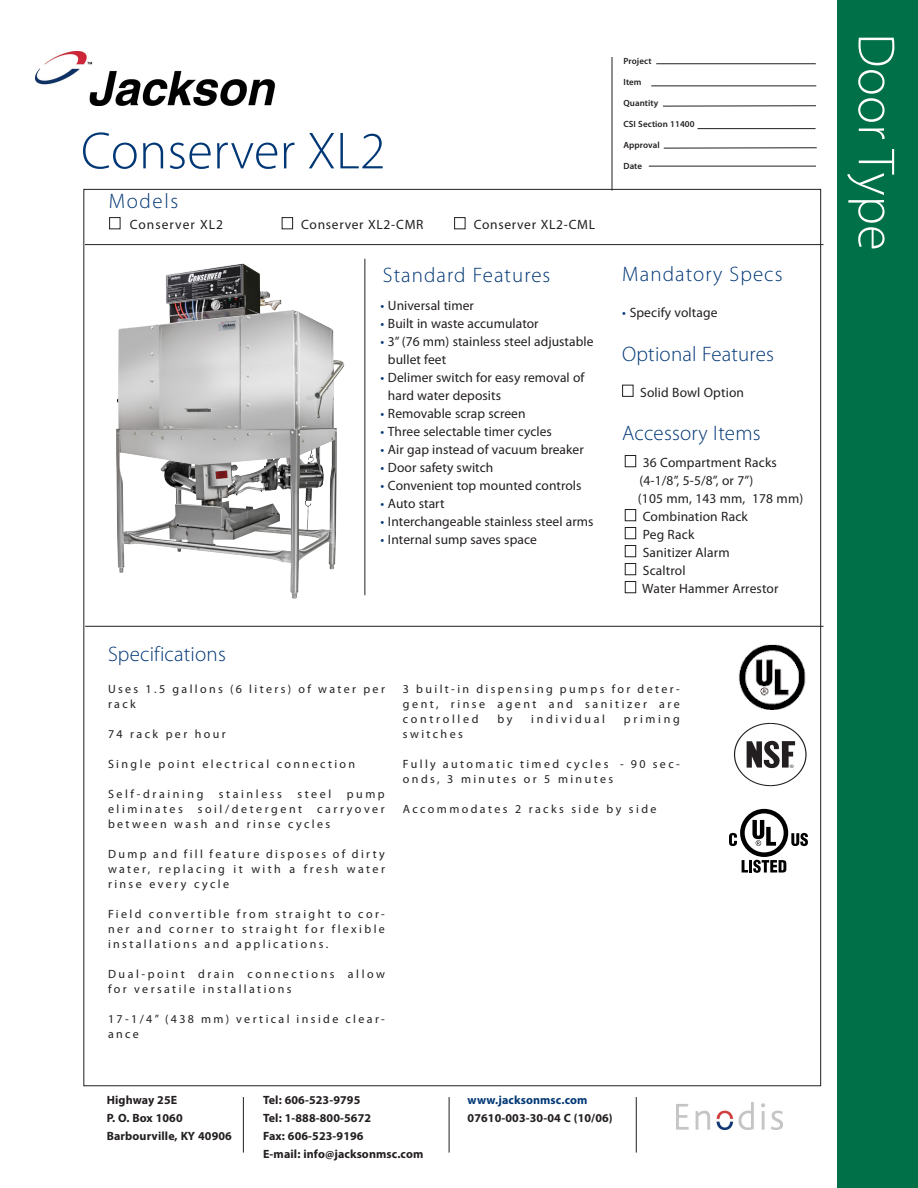
<style>
.page{position:relative;width:918px;height:1188px;background:#fff}
.page>*{position:absolute;margin:0;border:0;box-sizing:border-box;transform-origin:0 0}
.Product_Title{font:300 52.5px "Myriad Pro";letter-spacing:.005em;color:#013775}
.Product_Title-2{font:300 52.5px "Myriad Pro";letter-spacing:.005em;color:#fff}
.Standard_Features_He{font:300 21px "Myriad Pro";letter-spacing:.035em;color:#013775}
.Standard_Features_He-2{font:300 21px "Myriad Pro";letter-spacing:.01em;color:#013775}
.Specs_Head{font:300 21px "Myriad Pro";letter-spacing:.01em;color:#013775}
.Models{font:300 21px "Myriad Pro";letter-spacing:.075em;color:#013775}
.Standard_Features_Bu{font:13.5px/18px "Myriad Pro";letter-spacing:.005em;color:#231f20}
.Standard_Features_Bu-2{font:13.5px "Myriad Pro";letter-spacing:.05em;color:#231f20}
.Standard_Features_He-3{font:13.5px "Myriad Pro";letter-spacing:.01em;color:#231f20}
.Models_Bullet{font:13.5px "Myriad Pro";letter-spacing:.075em;color:#231f20}
.Specs_Text{font:12px/15px "Myriad Pro";letter-spacing:.2em;color:#231f20}
.Address{font:700 12px "Myriad Pro";letter-spacing:.01em;color:#231f20}
.Address-2{font:700 12px "Myriad Pro";letter-spacing:.01em;color:#013775}
.Specs_Text-2{font:12px "Myriad Pro";letter-spacing:.225em;color:#231f20}
.Project{font:600 9px "Myriad Pro";letter-spacing:.01em;color:#231f20}
.s1{color:#013775}
</style>
<div class="page">
<hr style="left:85px;top:244px;width:739px;height:1px;background:#231f20">
<hr style="left:85px;top:626px;width:739px;height:1px;background:#231f20">
<hr style="left:364px;top:259px;width:1px;height:336px;background:#231f20">
<hr style="left:612px;top:57px;width:1px;height:133px;background:#231f20">
<div style="left:109px;top:217px;width:11px;height:12px;border:1px solid #231f20"></div>
<div style="left:282px;top:217px;width:11px;height:12px;border:1px solid #231f20"></div>
<div style="left:454px;top:217px;width:11px;height:12px;border:1px solid #231f20"></div>
<div style="left:837px;top:0;width:81px;height:1188px;background:#007049"></div>
<hr style="left:656px;top:63px;width:160px;height:1px;background:#231f20">
<hr style="left:651px;top:85px;width:165px;height:1px;background:#231f20">
<hr style="left:663px;top:105px;width:153px;height:1px;background:#231f20">
<hr style="left:698px;top:128px;width:118px;height:1px;background:#231f20">
<hr style="left:664px;top:147px;width:153px;height:1px;background:#231f20">
<hr style="left:649px;top:166px;width:167px;height:1px;background:#231f20">
<div style="left:622px;top:385px;width:11px;height:12px;border:1px solid #231f20"></div>
<div style="left:625px;top:455px;width:11px;height:12px;border:1px solid #231f20"></div>
<div style="left:625px;top:509px;width:11px;height:12px;border:1px solid #231f20"></div>
<div style="left:625px;top:527px;width:11px;height:12px;border:1px solid #231f20"></div>
<div style="left:625px;top:545px;width:11px;height:12px;border:1px solid #231f20"></div>
<div style="left:625px;top:563px;width:11px;height:12px;border:1px solid #231f20"></div>
<div style="left:625px;top:581px;width:11px;height:12px;border:1px solid #231f20"></div>
<hr style="left:243px;top:1097px;width:1px;height:56px;background:#231f20">
<hr style="left:449px;top:1097px;width:1px;height:56px;background:#231f20">
<hr style="left:636px;top:1097px;width:1px;height:56px;background:#231f20">
<img style="left:739px;top:645px;width:67px;height:64px">
<img style="left:676px;top:1102px;width:106px;height:27px">
<img style="left:36px;top:52px;width:239px;height:54px">
<svg style="left:734px;top:723px;width:73px;height:63px"></svg>
<img style="left:116px;top:263px;width:229px;height:336px">
<svg style="left:729px;top:809px;width:79px;height:64px"></svg>
<p class="Product_Title" style="left:81px;top:119px;width:306px">Conserver XL2</p>
<p class="Models" style="left:109px;top:189px;width:71px">Models</p>
<p class="Models_Bullet" style="left:130px;top:216px;width:95px">Conserver XL2</p>
<p class="Standard_Features_Bu-2" style="left:301px;top:216px;width:124px">Conserver XL2-CMR</p>
<p class="Standard_Features_Bu-2" style="left:474px;top:216px;width:123px">Conserver XL2-CML</p>
<p class="Standard_Features_He" style="left:383px;top:263px;width:169px">Standard Features</p>
<p class="Specs_Head" style="left:108px;top:641px;width:119px">Specifications</p>
<p class="Standard_Features_Bu" style="left:380px;top:296px;width:95px"><span class="s1">•</span> Universal timer</p>
<p class="Standard_Features_Bu" style="left:380px;top:314px;width:160px"><span class="s1">•</span> Built in waste accumulator</p>
<p class="Standard_Features_Bu" style="left:388px;top:332px;width:207px;text-indent:-7px"><span class="s1">•</span> 3” (76 mm) stainless steel adjustable bullet feet</p>
<p class="Standard_Features_Bu" style="left:388px;top:368px;width:198px;text-indent:-7px"><span class="s1">•</span> Delimer switch for easy removal of hard water deposits</p>
<p class="Standard_Features_Bu" style="left:380px;top:404px;width:147px"><span class="s1">•</span> Removable scrap screen</p>
<p class="Standard_Features_Bu" style="left:380px;top:422px;width:173px"><span class="s1">•</span> Three selectable timer cycles</p>
<p class="Standard_Features_Bu" style="left:380px;top:440px;width:205px"><span class="s1">•</span> Air gap instead of vacuum breaker</p>
<p class="Standard_Features_Bu" style="left:380px;top:458px;width:114px"><span class="s1">•</span> Door safety switch</p>
<p class="Standard_Features_Bu" style="left:380px;top:476px;width:203px"><span class="s1">•</span> Convenient top mounted controls</p>
<p class="Standard_Features_Bu" style="left:380px;top:494px;width:66px"><span class="s1">•</span> Auto start</p>
<p class="Standard_Features_Bu" style="left:380px;top:512px;width:215px"><span class="s1">•</span> Interchangeable stainless steel arms</p>
<p class="Standard_Features_Bu" style="left:380px;top:530px;width:158px"><span class="s1">•</span> Internal sump saves space</p>
<p class="Project" style="left:623px;top:56px;width:30px">Project</p>
<p class="Project" style="left:623px;top:77px;width:20px">Item</p>
<p class="Project" style="left:623px;top:98px;width:36px">Quantity</p>
<p class="Project" style="left:623px;top:119px;width:73px">CSI Section 11400</p>
<p class="Project" style="left:623px;top:140px;width:38px">Approval</p>
<p class="Project" style="left:623px;top:161px;width:20px">Date</p>
<p class="Standard_Features_He" style="left:622px;top:262px;width:162px">Mandatory Specs</p>
<p class="Standard_Features_Bu" style="left:622px;top:304px;width:97px"><span class="s1">•</span> Specify voltage</p>
<p class="Standard_Features_He-2" style="left:622px;top:341px;width:153px">Optional Features</p>
<p class="Standard_Features_He-3" style="left:640px;top:384px;width:105px">Solid Bowl Option</p>
<p class="Standard_Features_He-2" style="left:622px;top:421px;width:140px">Accessory Items</p>
<p class="Standard_Features_Bu" style="left:640px;top:453px;width:139px">36 Compartment Racks (4-1/8”, 5-5/8”, or 7”)</p>
<p class="Standard_Features_Bu" style="left:638px;top:489px;width:167px">(105 mm, 143 mm, 178 mm)</p>
<p class="Standard_Features_Bu" style="left:643px;top:507px;width:107px">Combination Rack</p>
<p class="Standard_Features_Bu" style="left:643px;top:525px;width:53px">Peg Rack</p>
<p class="Standard_Features_Bu" style="left:643px;top:543px;width:89px">Sanitizer Alarm</p>
<p class="Standard_Features_Bu" style="left:643px;top:561px;width:44px">Scaltrol</p>
<p class="Standard_Features_Bu" style="left:642px;top:579px;width:138px">Water Hammer Arrestor</p>
<p class="Specs_Text" style="left:108px;top:681px;width:278px">Uses 1.5 gallons (6 liters) of water per rack</p>
<p class="Specs_Text" style="left:108px;top:726px;width:119px">74 rack per hour</p>
<p class="Specs_Text" style="left:108px;top:756px;width:249px">Single point electrical connection</p>
<p class="Specs_Text" style="left:108px;top:786px;width:97px">Self-draining</p>
<p class="Specs_Text" style="left:219px;top:786px;width:65px">stainless</p>
<p class="Specs_Text" style="left:297px;top:786px;width:35px">steel</p>
<p class="Specs_Text" style="left:108px;top:786px;width:278px;text-align:justify;text-indent:239px">pump eliminates soil/detergent carryover between wash and rinse cycles</p>
<p class="Specs_Text" style="left:108px;top:846px;width:278px;text-align:justify">Dump and fill feature disposes of dirty water, replacing it with a fresh water rinse every cycle</p>
<p class="Specs_Text" style="left:108px;top:906px;width:278px;text-align:justify">Field convertible from straight to cor&shy;ner and corner to straight for flexible installations and applications.</p>
<p class="Specs_Text" style="left:108px;top:966px;width:278px">Dual-point drain connections allow for versatile installations</p>
<p class="Specs_Text" style="left:108px;top:1011px;width:278px">17-1/4” (438 mm) vertical inside clear&shy;ance</p>
<p class="Specs_Text" style="left:403px;top:681px;width:278px;text-align:justify">3 built-in dispensing pumps for deter&shy;gent, rinse agent and sanitizer are controlled</p>
<p class="Specs_Text" style="left:497px;top:711px;width:17px">by</p>
<p class="Specs_Text-2" style="left:531px;top:712px;width:75px">individual</p>
<p class="Specs_Text-2" style="left:624px;top:712px;width:57px">priming</p>
<p class="Specs_Text" style="left:403px;top:726px;width:61px">switches</p>
<p class="Specs_Text" style="left:403px;top:756px;width:278px">Fully automatic timed cycles - 90 sec&shy;onds, 3 minutes or 5 minutes</p>
<p class="Specs_Text" style="left:403px;top:801px;width:255px">Accommodates 2 racks side by side</p>
<p class="Address" style="left:107px;top:1092px;width:72px">Highway 25E</p>
<p class="Address" style="left:107px;top:1110px;width:77px">P. O. Box 1060</p>
<p class="Address" style="left:107px;top:1128px;width:127px">Barbourville, KY 40906</p>
<p class="Address" style="left:263px;top:1092px;width:99px">Tel: 606-523-9795</p>
<p class="Address" style="left:263px;top:1110px;width:110px">Tel: 1-888-800-5672</p>
<p class="Address" style="left:263px;top:1128px;width:102px">Fax: 606-523-9196</p>
<p class="Address" style="left:263px;top:1146px;width:162px">E-mail: info@jacksonmsc.com</p>
<p class="Address-2" style="left:468px;top:1092px;width:121px">www.jacksonmsc.com</p>
<p class="Address" style="left:468px;top:1110px;width:147px">07610-003-30-04 C (10/06)</p>
<p class="Product_Title-2" style="left:908px;top:33px;width:219px;rotate:90deg">Door Type</p>
</div>
